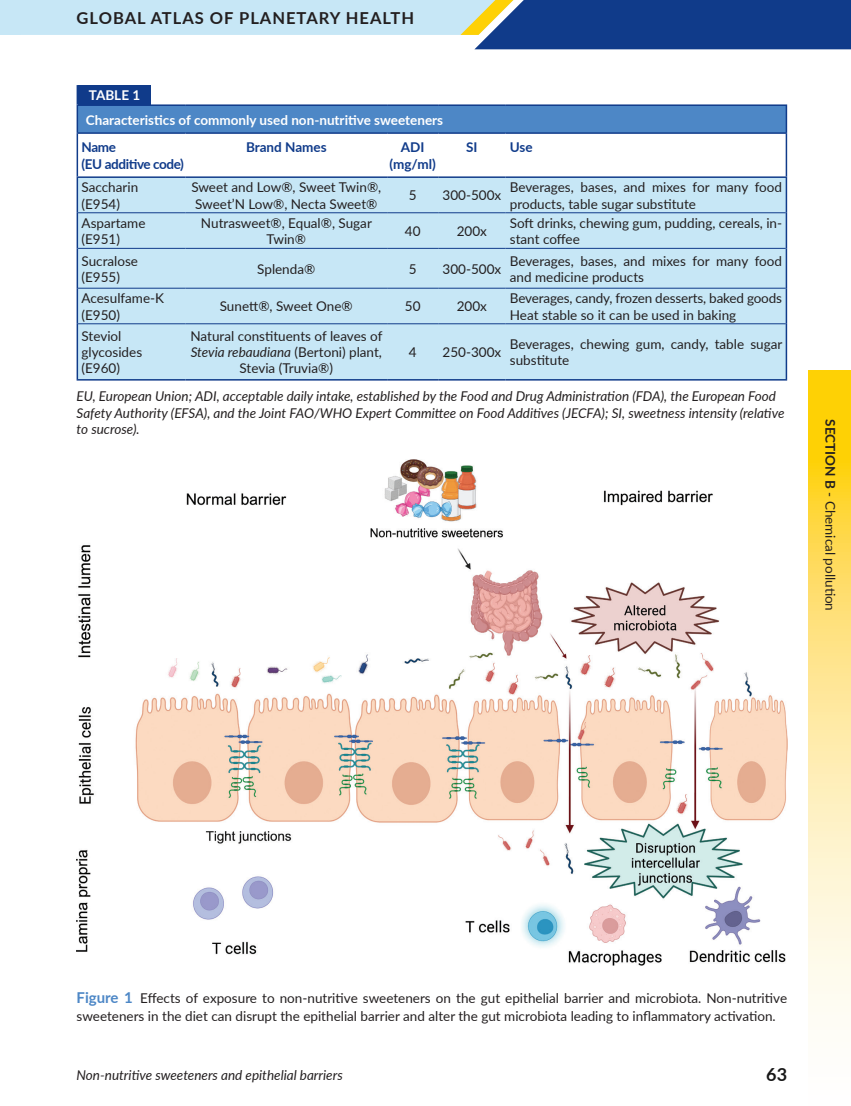
<style>
.page{position:relative;width:851px;height:1106px;background:#fff}
.page>*{position:absolute;margin:0;border:0;box-sizing:border-box;transform-origin:0 0}
.t1{font:700 18px "Lato";color:#171717}
.t2{font:700 16.5px "Lato";letter-spacing:.06em;color:#231f20}
.t3{font:13.5px/16.2px "Lato";color:#231f20}
.t4{font:italic 13.5px/16.2px "Lato";color:#231f20}
.t5{font:700 13.5px/24.3px "Lato";color:#fff}
.t6{font:700 13.5px/16.2px "Lato";letter-spacing:-.01em;color:#103b8a;text-align:center}
.t7{font:700 13.5px/16.2px "Lato";letter-spacing:-.03em;color:#103b8a}
.s1{font-style:italic}
.s2{font-weight:700}
.s3{font-weight:700;font-size:15px;color:#4d87c6}
</style>
<div class="page">
<svg style="left:0;top:0;width:850px;height:49px"></svg>
<svg style="left:808px;top:370px;width:42px;height:645px;background:#fee688"></svg>
<div style="left:78px;top:178px;width:707px;height:201px;background:#c7e7f6"></div>
<hr style="left:78px;top:212px;width:107px;height:1px;background:#103b8a">
<hr style="left:185px;top:212px;width:202px;height:1px;background:#103b8a">
<hr style="left:387px;top:212px;width:51px;height:1px;background:#103b8a">
<hr style="left:438px;top:212px;width:67px;height:1px;background:#103b8a">
<hr style="left:505px;top:212px;width:280px;height:1px;background:#103b8a">
<hr style="left:78px;top:248px;width:107px;height:1px;background:#103b8a">
<hr style="left:185px;top:248px;width:202px;height:1px;background:#103b8a">
<hr style="left:387px;top:248px;width:51px;height:1px;background:#103b8a">
<hr style="left:438px;top:248px;width:67px;height:1px;background:#103b8a">
<hr style="left:505px;top:248px;width:280px;height:1px;background:#103b8a">
<hr style="left:78px;top:288px;width:107px;height:1px;background:#103b8a">
<hr style="left:185px;top:288px;width:202px;height:1px;background:#103b8a">
<hr style="left:387px;top:288px;width:51px;height:1px;background:#103b8a">
<hr style="left:438px;top:288px;width:67px;height:1px;background:#103b8a">
<hr style="left:505px;top:288px;width:280px;height:1px;background:#103b8a">
<hr style="left:78px;top:323px;width:107px;height:1px;background:#103b8a">
<hr style="left:185px;top:323px;width:202px;height:1px;background:#103b8a">
<hr style="left:387px;top:323px;width:51px;height:1px;background:#103b8a">
<hr style="left:438px;top:323px;width:67px;height:1px;background:#103b8a">
<hr style="left:505px;top:323px;width:280px;height:1px;background:#103b8a">
<svg style="left:77px;top:85px;width:708px;height:91px"></svg>
<hr style="left:185px;top:104px;width:202px;height:2px;background:#103b8a">
<hr style="left:387px;top:104px;width:51px;height:2px;background:#103b8a">
<hr style="left:438px;top:104px;width:67px;height:2px;background:#103b8a">
<hr style="left:505px;top:104px;width:282px;height:2px;background:#103b8a">
<hr style="left:785px;top:106px;width:2px;height:26px;background:#103b8a">
<hr style="left:77px;top:178px;width:1px;height:35px;background:#103b8a">
<hr style="left:785px;top:178px;width:2px;height:35px;background:#103b8a">
<hr style="left:77px;top:213px;width:1px;height:35px;background:#103b8a">
<hr style="left:785px;top:213px;width:2px;height:35px;background:#103b8a">
<hr style="left:77px;top:248px;width:1px;height:40px;background:#103b8a">
<hr style="left:785px;top:248px;width:2px;height:40px;background:#103b8a">
<hr style="left:77px;top:288px;width:1px;height:36px;background:#103b8a">
<hr style="left:785px;top:288px;width:2px;height:36px;background:#103b8a">
<hr style="left:77px;top:324px;width:1px;height:55px;background:#103b8a">
<hr style="left:785px;top:324px;width:2px;height:55px;background:#103b8a">
<hr style="left:77px;top:379px;width:108px;height:1px;background:#103b8a">
<hr style="left:185px;top:379px;width:202px;height:1px;background:#103b8a">
<hr style="left:387px;top:379px;width:51px;height:1px;background:#103b8a">
<hr style="left:438px;top:379px;width:67px;height:1px;background:#103b8a">
<hr style="left:505px;top:379px;width:282px;height:1px;background:#103b8a">
<hr style="left:77px;top:132px;width:108px;height:2px;background:#103b8a">
<hr style="left:77px;top:134px;width:1px;height:42px;background:#103b8a">
<hr style="left:185px;top:132px;width:202px;height:2px;background:#103b8a">
<hr style="left:387px;top:132px;width:51px;height:2px;background:#103b8a">
<hr style="left:438px;top:132px;width:67px;height:2px;background:#103b8a">
<hr style="left:505px;top:132px;width:282px;height:2px;background:#103b8a">
<hr style="left:785px;top:134px;width:2px;height:42px;background:#103b8a">
<hr style="left:77px;top:176px;width:108px;height:2px;background:#103b8a">
<hr style="left:185px;top:176px;width:202px;height:2px;background:#103b8a">
<hr style="left:387px;top:176px;width:51px;height:2px;background:#103b8a">
<hr style="left:438px;top:176px;width:67px;height:2px;background:#103b8a">
<hr style="left:505px;top:176px;width:282px;height:2px;background:#103b8a">
<div style="left:78px;top:85px;width:73px;height:19px;background:#103b8a"></div>
<img style="left:77px;top:459px;width:710px;height:506px">
<p class="t2" style="left:77px;top:6px;width:339px">GLOBAL ATLAS OF PLANETARY HEALTH</p>
<p class="t5" style="left:86px;top:83px;width:359px">TABLE 1<br>Characteristics of commonly used non-nutritive sweeteners</p>
<p class="t7" style="left:82px;top:139px;width:104px">Name<br>(EU additive code)</p>
<p class="t6" style="left:246px;top:139px;width:82px">Brand Names</p>
<p class="t6" style="left:389px;top:139px;width:48px">ADI (mg/ml)</p>
<p class="t6" style="left:466px;top:139px;width:13px">SI</p>
<p class="t6" style="left:510px;top:139px;width:24px">Use</p>
<p class="t3" style="left:82px;top:179px;width:58px">Saccharin (E954)</p>
<p class="t3" style="left:191px;top:179px;width:191px">Sweet and Low®, Sweet Twin®,<br>Sweet’N Low®, Necta Sweet®</p>
<p class="t3" style="left:408px;top:187px;width:9px">5</p>
<p class="t3" style="left:442px;top:187px;width:60px">300-500x</p>
<p class="t3" style="left:510px;top:179px;width:274px">Beverages, bases, and mixes for many food products, table sugar substitute</p>
<p class="t3" style="left:81px;top:214px;width:65px">Aspartame (E951)</p>
<p class="t3" style="left:201px;top:214px;width:172px;text-align:center">Nutrasweet®, Equal®, Sugar<br>Twin®</p>
<p class="t3" style="left:405px;top:222px;width:17px">40</p>
<p class="t3" style="left:456px;top:222px;width:32px">200x</p>
<p class="t3" style="left:510px;top:214px;width:274px">Soft drinks, chewing gum, pudding, cereals, in&shy;stant coffee</p>
<p class="t3" style="left:81px;top:252px;width:58px">Sucralose (E955)</p>
<p class="t3" style="left:257px;top:260px;width:60px">Splenda®</p>
<p class="t3" style="left:408px;top:260px;width:9px">5</p>
<p class="t3" style="left:442px;top:260px;width:60px">300-500x</p>
<p class="t3" style="left:510px;top:252px;width:274px">Beverages, bases, and mixes for many food and medicine products</p>
<p class="t3" style="left:81px;top:290px;width:84px">Acesulfame-K (E950)</p>
<p class="t3" style="left:220px;top:298px;width:134px">Sunett®, Sweet One®</p>
<p class="t3" style="left:405px;top:298px;width:17px">50</p>
<p class="t3" style="left:456px;top:298px;width:32px">200x</p>
<p class="t3" style="left:510px;top:290px;width:274px">Beverages, candy, frozen desserts, baked goods<br>Heat stable so it can be used in baking</p>
<p class="t3" style="left:82px;top:327px;width:62px">Steviol glycosides (E960)</p>
<p class="t3" style="left:190px;top:327px;width:193px;text-align:center">Natural constituents of leaves of<br><span class="s1">Stevia rebaudiana</span> (Bertoni) plant,<br>Stevia (Truvia®)</p>
<p class="t3" style="left:409px;top:344px;width:9px">4</p>
<p class="t3" style="left:442px;top:344px;width:60px">250-300x</p>
<p class="t3" style="left:510px;top:335px;width:274px">Beverages, chewing gum, candy, table sugar substitute</p>
<p class="t4" style="left:77px;top:388px;width:709px">EU, European Union; ADI, acceptable daily intake, established by the Food and Drug Administration (FDA), the European Food<br>Safety Authority (EFSA), and the Joint FAO/WHO Expert Committee on Food Additives (JECFA); SI, sweetness intensity (relative to sucrose).</p>
<p class="t3" style="left:838px;top:419px;width:193px;rotate:90deg"><span class="s2">SECTION B</span> - Chemical pollution</p>
<p class="t3" style="left:77px;top:988px;width:712px;line-height:18px"><span class="s3">Figure 1</span> Effects of exposure to non-nutritive sweeteners on the gut epithelial barrier and microbiota. Non-nutritive sweeteners in the diet can disrupt the epithelial barrier and alter the gut microbiota leading to inflammatory activation.</p>
<p class="t4" style="left:77px;top:1065px;width:268px">Non-nutritive sweeteners and epithelial barriers</p>
<h1 class="t1" style="left:766px;top:1061px;width:22px">63</h1>
</div>
